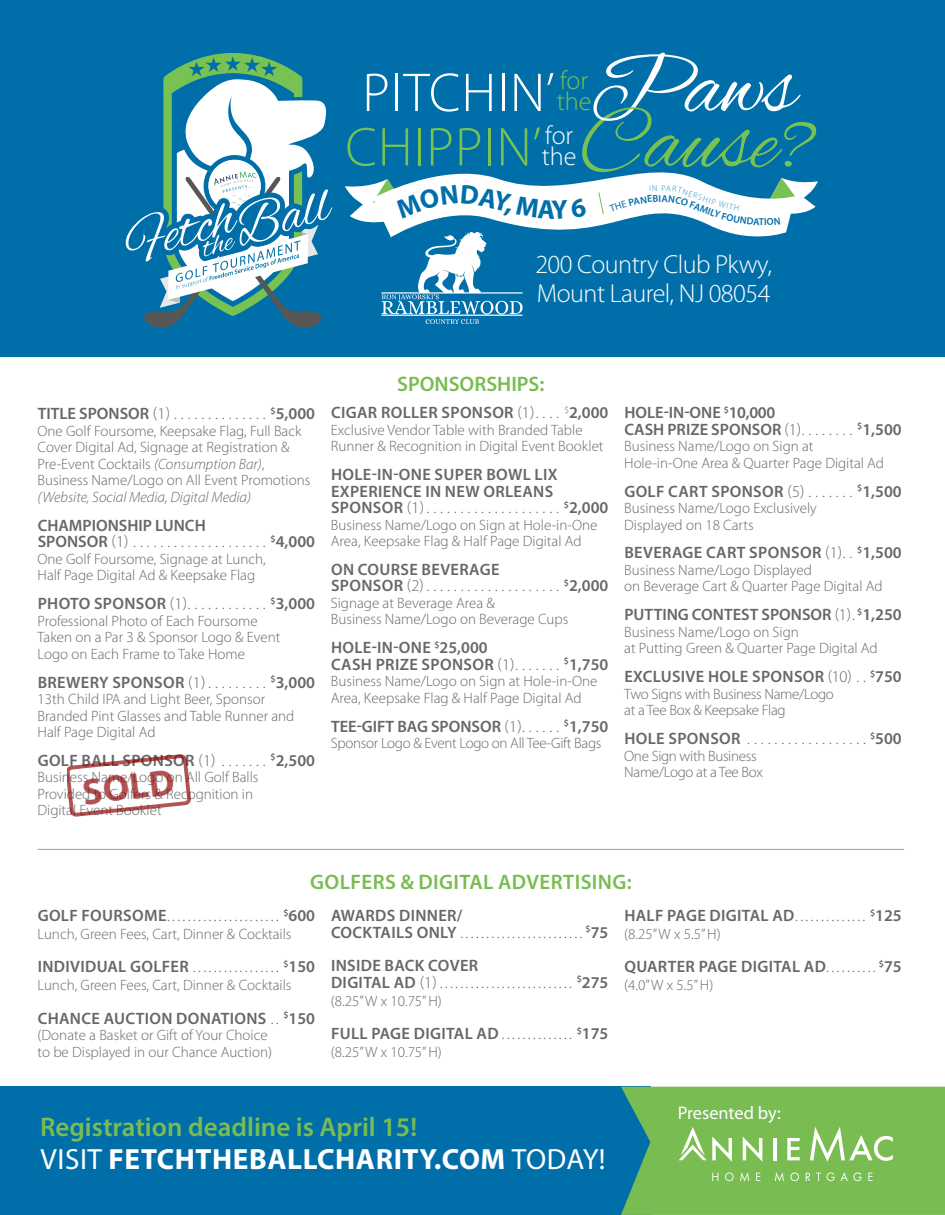
<style>
.page{position:relative;width:945px;height:1215px;background:#fff}
.page>*{position:absolute;margin:0;border:0;box-sizing:border-box;transform-origin:0 0}
.t1{font:300 55.2px "Myriad Pro";letter-spacing:.02em;color:#fff}
.t2{font:300 55.2px "Myriad Pro";letter-spacing:.02em;color:#77c253}
.t3{font:700 36.75px "Myriad Pro";color:#8d0203}
.t4{font:700 29.25px "Myriad Pro";letter-spacing:.02em;color:#fff}
.t5{font:600 27px "Myriad Pro";color:#79bc52}
.t6{font:300 26.1px/20.9px "Myriad Pro";letter-spacing:-.02em;color:#fff}
.t7{font:300 26.1px/20.9px "Myriad Pro";color:#77c253}
.t8{font:600 21px "Myriad Pro";letter-spacing:.02em;color:#79bc52}
.t9{font:600 21px "Myriad Pro";color:#79bc52}
.t10{font:18.3px "Myriad Pro";letter-spacing:-.005em;color:#fff}
.t11{font:600 16.5px/16.5px "Myriad Pro";letter-spacing:.02em;color:#67676a}
.t12{font:600 16.5px/16.5px "Myriad Pro";color:#67676a}
.t13{font:300 16.5px/16.8px "Myriad Pro";color:#67676a}
.t14{font:300 15px/16.5px "Myriad Pro";color:#67676a}
.t15{font:300 15px/16.5px "Myriad Pro";letter-spacing:-.02em;color:#67676a}
.t16{font:600 10.05px "Myriad Pro";color:#006fa9}
.s1{font-weight:300}
.s2{font-style:italic}
.s3{font-weight:600}
.s4{font-weight:400}
</style>
<div class="page">
<div style="left:0;top:0;width:945px;height:357px;background:#006fa9"></div>
<div style="left:0;top:1087px;width:650px;height:128px;background:#006fa9"></div>
<svg style="left:125px;top:53px;width:208px;height:275px"></svg>
<svg style="left:381px;top:253px;width:142px;height:71px"></svg>
<hr style="left:38px;top:849px;width:866px;height:1px;background:#79bc52">
<svg style="left:621px;top:1087px;width:324px;height:128px;background:#79bb5e"></svg>
<svg style="left:67px;top:754px;width:124px;height:63px"></svg>
<svg style="left:345px;top:53px;width:473px;height:200px"></svg>
<p class="t1" style="left:362px;top:59px;width:194px">PITCHIN’</p>
<p class="t7" style="left:557px;top:70px;width:36px">for the</p>
<p class="t2" style="left:345px;top:114px;width:197px">CHIPPIN’</p>
<p class="t6" style="left:542px;top:124px;width:36px">for the</p>
<p class="t16" style="left:759px;top:215px;width:7px">T</p>
<p class="t6" style="left:535px;top:250px;width:238px;line-height:28.7px">200 Country Club Pkwy,<br>Mount Laurel, NJ 08054</p>
<p class="t12" style="left:38px;top:405px;width:279px">TITLE SPONSOR <span class="s1">(1) . . . . . . . . . . . . . .</span> <sup>$</sup>5,000</p>
<p class="t14" style="left:38px;top:422px;width:274px">One Golf Foursome, Keepsake Flag, Full Back Cover Digital Ad, Signage at Registration &amp; Pre-Event Cocktails <span class="s2">(Consumption Bar)</span>, Business Name/Logo on All Event Promotions <span class="s2">(Website, Social Media, Digital Media)</span></p>
<p class="t12" style="left:38px;top:516px;width:279px">CHAMPIONSHIP LUNCH<br>SPONSOR<span class="s1">(1)....................</span> <sup>$</sup>4,000</p>
<p class="t14" style="left:38px;top:550px;width:230px">One Golf Foursome, Signage at Lunch,<br>Half Page Digital Ad &amp; Keepsake Flag</p>
<p class="t11" style="left:38px;top:595px;width:279px">PHOTO SPONSOR <span class="s1">(1). . . . . . . . . . . .</span> <sup>$</sup>3,000</p>
<p class="t14" style="left:38px;top:612px;width:244px">Professional Photo of Each Foursome<br>Taken on a Par 3 &amp; Sponsor Logo &amp; Event<br>Logo on Each Frame to Take Home</p>
<p class="t11" style="left:38px;top:673px;width:279px">BREWERY SPONSOR <span class="s1">(1) . . . . . . . . .</span> <sup>$</sup>3,000</p>
<p class="t14" style="left:38px;top:691px;width:258px">13th Child IPA and Light Beer, Sponsor<br>Branded Pint Glasses and Table Runner and<br>Half Page Digital Ad</p>
<p class="t11" style="left:38px;top:752px;width:279px">GOLF BALL SPONSOR <span class="s1">(1) . . . . . . .</span> <sup>$</sup>2,500</p>
<p class="t14" style="left:38px;top:769px;width:223px">Business Name/Logo on All Golf Balls<br>Provided to Golfers &amp; Recognition in<br>Digital Event Booklet</p>
<h2 class="t3" style="left:80px;top:769px;width:94px;rotate:-7deg">SOLD</h2>
<p class="t9" style="left:397px;top:371px;width:149px">SPONSORSHIPS:</p>
<p class="t11" style="left:331px;top:404px;width:279px">CIGAR ROLLER SPONSOR <span class="s1">(1). . . .</span> <sup>$</sup>2,000</p>
<p class="t14" style="left:331px;top:421px;width:274px">Exclusive Vendor Table with Branded Table<br>Runner &amp; Recognition in Digital Event Booklet</p>
<p class="t11" style="left:331px;top:466px;width:279px">HOLE-IN-ONE SUPER BOWL LIX<br>EXPERIENCE IN NEW ORLEANS<br>SPONSOR<span class="s1">(1)....................</span> <sup>$</sup>2,000</p>
<p class="t14" style="left:331px;top:516px;width:268px">Business Name/Logo on Sign at Hole-in-One<br>Area, Keepsake Flag &amp; Half Page Digital Ad</p>
<p class="t11" style="left:331px;top:561px;width:279px">ON COURSE BEVERAGE<br>SPONSOR <span class="s1">(2)....................</span> <sup>$</sup>2,000</p>
<p class="t14" style="left:331px;top:595px;width:239px">Signage at Beverage Area &amp;<br>Business Name/Logo on Beverage Cups</p>
<p class="t11" style="left:331px;top:639px;width:279px">HOLE-IN-ONE <sup>$</sup>25,000<br>CASH PRIZE SPONSOR <span class="s1">(1). . . . . . .</span> <sup>$</sup>1,750</p>
<p class="t14" style="left:331px;top:673px;width:268px">Business Name/Logo on Sign at Hole-in-One<br>Area, Keepsake Flag &amp; Half Page Digital Ad</p>
<p class="t12" style="left:331px;top:718px;width:279px">TEE-GIFT BAG SPONSOR <span class="s1">(1). . . . . .</span> <sup>$</sup>1,750</p>
<p class="t15" style="left:331px;top:735px;width:272px">Sponsor Logo &amp; Event Logo on All Tee-Gift Bags</p>
<p class="t12" style="left:624px;top:404px;width:279px">HOLE-IN-ONE <sup>$</sup>10,000<br>CASH PRIZE SPONSOR <span class="s1">(1). . . . . . . .</span> <sup>$</sup>1,500</p>
<p class="t14" style="left:624px;top:438px;width:261px">Business Name/Logo on Sign at<br>Hole-in-One Area &amp; Quarter Page Digital Ad</p>
<p class="t11" style="left:624px;top:482px;width:279px">GOLF CART SPONSOR <span class="s1">(5) . . . . . . .</span> <sup>$</sup>1,500</p>
<p class="t14" style="left:624px;top:500px;width:194px">Business Name/Logo Exclusively<br>Displayed on 18 Carts</p>
<p class="t11" style="left:624px;top:544px;width:279px">BEVERAGE CART SPONSOR <span class="s1">(1). .</span> <sup>$</sup>1,500</p>
<p class="t14" style="left:624px;top:562px;width:260px">Business Name/Logo Displayed<br>on Beverage Cart &amp; Quarter Page Digital Ad</p>
<p class="t12" style="left:624px;top:606px;width:279px">PUTTING CONTEST SPONSOR <span class="s1">(1).</span> <sup>$</sup>1,250</p>
<p class="t14" style="left:624px;top:624px;width:255px">Business Name/Logo on Sign<br>at Putting Green &amp; Quarter Page Digital Ad</p>
<p class="t11" style="left:624px;top:668px;width:279px">EXCLUSIVE HOLE SPONSOR <span class="s1">(10) . .</span> <sup>$</sup>750</p>
<p class="t15" style="left:624px;top:685px;width:211px">Two Signs with Business Name/Logo at a Tee Box &amp; Keepsake Flag</p>
<p class="t13" style="left:624px;top:730px;width:279px"><span class="s3">HOLE SPONSOR</span> .................. <sup>$</sup><span class="s3">500</span></p>
<p class="t15" style="left:624px;top:747px;width:140px">One Sign with Business<br>Name/Logo at a Tee Box</p>
<p class="t8" style="left:310px;top:868px;width:323px">GOLFERS &amp; DIGITAL ADVERTISING:</p>
<p class="t13" style="left:38px;top:907px;width:279px"><span class="s3">GOLF FOURSOME</span>...................... <sup>$</sup><span class="s3">600</span></p>
<p class="t14" style="left:38px;top:926px;width:255px">Lunch, Green Fees, Cart, Dinner &amp; Cocktails</p>
<p class="t11" style="left:38px;top:958px;width:279px">INDIVIDUAL GOLFER<span class="s1">.................</span> <sup>$</sup>150</p>
<p class="t14" style="left:38px;top:977px;width:255px">Lunch, Green Fees, Cart, Dinner &amp; Cocktails</p>
<p class="t11" style="left:38px;top:1009px;width:279px">CHANCE AUCTION DONATIONS <span class="s1">..</span> <sup>$</sup>150</p>
<p class="t14" style="left:38px;top:1027px;width:236px">(Donate a Basket or Gift of Your Choice to be Displayed in our Chance Auction)</p>
<p class="t11" style="left:331px;top:907px;width:279px">AWARDS DINNER/<br>COCKTAILS ONLY<span class="s1">........................</span> <sup>$</sup>75</p>
<p class="t13" style="left:331px;top:957px;width:279px"><span class="s3">INSIDE BACK COVER<br>DIGITAL AD</span> (1).......................... <sup>$</sup><span class="s3">275</span></p>
<p class="t14" style="left:331px;top:993px;width:113px">(8.25” W x 10.75” H)</p>
<p class="t11" style="left:331px;top:1025px;width:279px">FULL PAGE DIGITAL AD <span class="s1">..............</span> <sup>$</sup>175</p>
<p class="t14" style="left:331px;top:1044px;width:113px">(8.25” W x 10.75” H)</p>
<p class="t11" style="left:624px;top:907px;width:279px">HALF PAGE DIGITAL AD<span class="s1">..............</span> <sup>$</sup>125</p>
<p class="t14" style="left:624px;top:926px;width:98px">(8.25” W x 5.5” H)</p>
<p class="t11" style="left:624px;top:958px;width:279px">QUARTER PAGE DIGITAL AD<span class="s1">..........</span> <sup>$</sup>75</p>
<p class="t14" style="left:624px;top:977px;width:91px">(4.0” W x 5.5” H)</p>
<p class="t5" style="left:40px;top:1110px;width:378px">Registration deadline is April 15!</p>
<p class="t4" style="left:41px;top:1140px;width:567px"><span class="s4">VISIT</span> FETCHTHEBALLCHARITY.COM <span class="s4">TODAY!</span></p>
<p class="t10" style="left:678px;top:1101px;width:105px">Presented by:</p>
</div>
